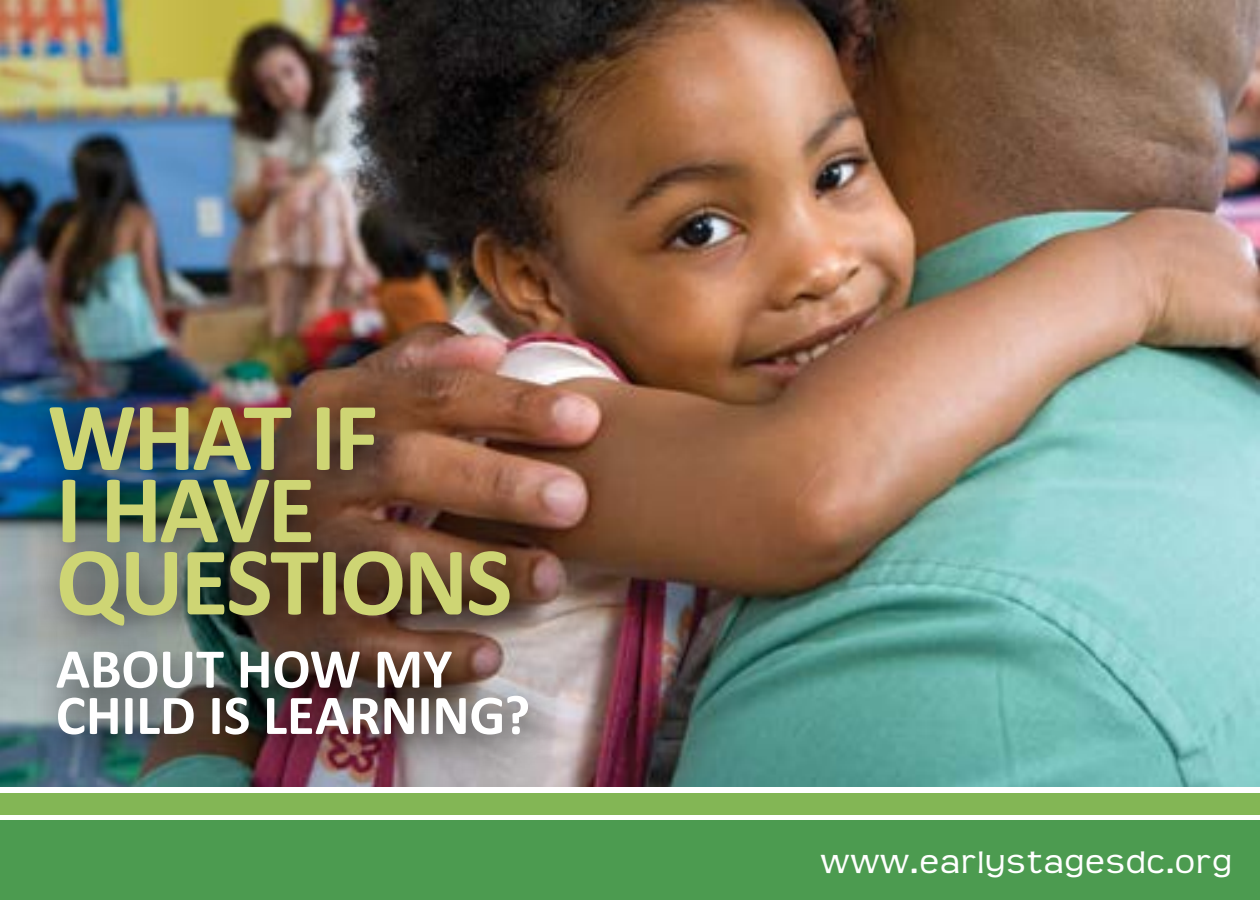
<style>
.page{position:relative;width:1260px;height:900px;background:#fff}
.page>*{position:absolute;margin:0;border:0;box-sizing:border-box;transform-origin:0 0}
.t1{font:700 98.25px/72.2px "Calibri";letter-spacing:-.03em;color:#ced574}
.t2{font:700 56.5px/46.5px "Calibri";letter-spacing:-.005em;color:#fff}
.t3{font:32.5px "Teen";letter-spacing:.05em;color:#fff}
</style>
<div class="page">
<img style="left:0;top:0;width:1260px;height:787px">
<div style="left:26px;top:381px;width:542px;height:395px;background:#000;opacity:.8"></div>
<div style="left:0;top:793px;width:1260px;height:22px;background:#83b655"></div>
<div style="left:0;top:821px;width:1260px;height:79px;background:#4c9b50"></div>
<h1 class="t1" style="left:48px;top:401px;width:467px">WHAT IF<br>I HAVE<br>QUESTIONS</h1>
<p class="t2" style="left:56px;top:646px;width:476px">ABOUT HOW MY<br>CHILD IS LEARNING?</p>
<p class="t3" style="left:821px;top:843px;width:413px">www.earlystagesdc.org</p>
</div>
